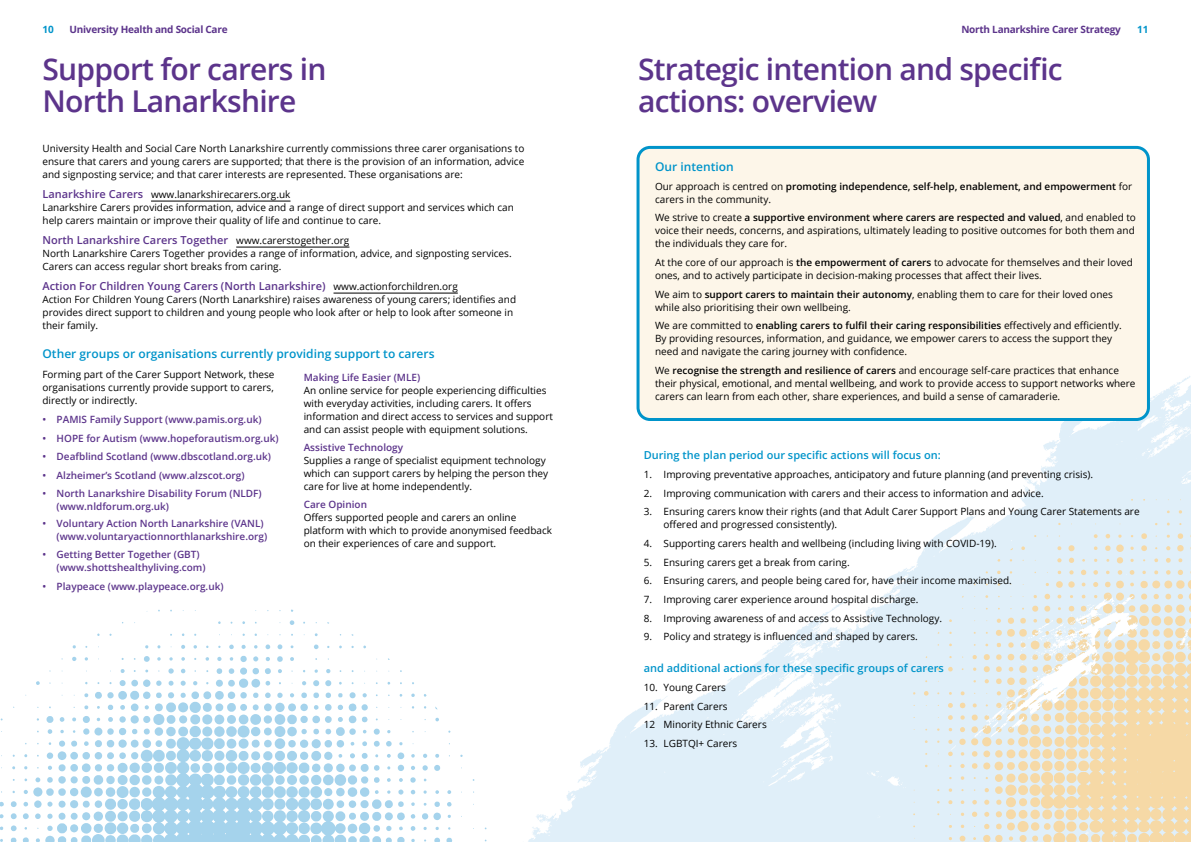
<style>
.page{position:relative;width:1191px;height:842px;background:#fff}
.page>*{position:absolute;margin:0;border:0;box-sizing:border-box;transform-origin:0 0}
.t1{font:600 30px/32px "Open Sans";letter-spacing:-.025em;color:#5c348b}
.t2{font:600 12px "Open Sans";color:#0094ca}
.t3{font:600 11px "Open Sans";color:#5c348b}
.t4{font:600 11px "Open Sans";color:#0094ca}
.t5{font:10px/13px "Open Sans";color:#000}
.t6{font:600 10px/13px "Open Sans";color:#5c348b}
.t7{font:600 10px/13px "Open Sans";color:#000}
.t8{font:700 10px "Open Sans";letter-spacing:-.025em;color:#5c348b}
.t9{font:700 10px "Open Sans";color:#0094ca}
.s1{font-weight:600;font-size:11px;color:#5c348b}
.s2{font-weight:400;font-size:10px;color:#000}
.s3{font-weight:400}
.s4{font-weight:600}
</style>
<div class="page">
<svg style="left:0;top:609px;width:487px;height:233px"></svg>
<svg style="left:528px;top:376px;width:663px;height:466px"></svg>
<div style="left:638px;top:147px;width:510px;height:272px;background:#fdf6e9;border-radius:12px"></div>
<div style="left:636px;top:146px;width:514px;height:275px;border:3px solid #0094ca;border-radius:12px"></div>
<hr style="left:151px;top:201px;width:139px;height:1px;background:#000">
<hr style="left:236px;top:247px;width:113px;height:1px;background:#000">
<hr style="left:333px;top:293px;width:125px;height:1px;background:#000">
<p class="t8" style="left:69px;top:23px;width:160px">University Health and Social Care</p>
<p class="t8" style="left:961px;top:23px;width:161px">North Lanarkshire Carer Strategy</p>
<p class="t9" style="left:43px;top:23px;width:13px">10</p>
<p class="t9" style="left:1137px;top:23px;width:13px">11</p>
<h1 class="t1" style="left:43px;top:52px;width:285px">Support for carers in<br>North Lanarkshire</h1>
<p class="t5" style="left:43px;top:142px;width:483px;text-align:justify">University Health and Social Care North Lanarkshire currently commissions three carer organisations to ensure that carers and young carers are supported; that there is the provision of an information, advice and signposting service; and that carer interests are represented. These organisations are:</p>
<p class="t5" style="left:43px;top:188px;width:473px"><span class="s1">Lanarkshire Carers</span> www.lanarkshirecarers.org.uk<br>Lanarkshire Carers provides information, advice and a range of direct support and services which can help carers maintain or improve their quality of life and continue to care.</p>
<p class="t3" style="left:43px;top:233px;width:308px">North Lanarkshire Carers Together <span class="s2">www.carerstogether.org</span></p>
<p class="t5" style="left:43px;top:247px;width:470px">North Lanarkshire Carers Together provides a range of information, advice, and signposting services.<br>Carers can access regular short breaks from caring.</p>
<p class="t3" style="left:43px;top:279px;width:417px">Action For Children Young Carers (North Lanarkshire) <span class="s2">www.actionforchildren.org</span></p>
<p class="t5" style="left:43px;top:293px;width:475px">Action For Children Young Carers (North Lanarkshire) raises awareness of young carers; identifies and provides direct support to children and young people who look after or help to look after someone in their family.</p>
<p class="t2" style="left:43px;top:345px;width:393px">Other groups or organisations currently providing support to carers</p>
<p class="t5" style="left:42px;top:368px;width:234px;text-align:justify">Forming part of the Carer Support Network, these organisations currently provide support to carers, directly or indirectly.</p>
<p class="t6" style="left:42px;top:413px;width:221px">• PAMIS Family Support (www.pamis.org.uk)</p>
<p class="t6" style="left:42px;top:431px;width:238px">• HOPE for Autism (www.hopeforautism.org.uk)</p>
<p class="t6" style="left:42px;top:450px;width:230px">• Deafblind Scotland (www.dbscotland.org.uk)</p>
<p class="t6" style="left:42px;top:469px;width:204px">• Alzheimer’s Scotland (www.alzscot.org)</p>
<p class="t6" style="left:57px;top:486px;width:207px;text-indent:-14px">• North Lanarkshire Disability Forum (NLDF) (www.nldforum.org.uk)</p>
<p class="t6" style="left:57px;top:517px;width:212px;text-indent:-14px">• Voluntary Action North Lanarkshire (VANL) (www.voluntaryactionnorthlanarkshire.org)</p>
<p class="t6" style="left:57px;top:548px;width:150px;text-indent:-14px">• Getting Better Together (GBT) (www.shottshealthyliving.com)</p>
<p class="t6" style="left:42px;top:579px;width:183px">• Playpeace (www.playpeace.org.uk)</p>
<p class="t6" style="left:304px;top:371px;width:118px">Making Life Easier (MLE)</p>
<p class="t5" style="left:304px;top:384px;width:251px">An online service for people experiencing difficulties with everyday activities, including carers. It offers information and direct access to services and support and can assist people with equipment solutions.</p>
<p class="t6" style="left:304px;top:441px;width:101px">Assistive Technology</p>
<p class="t5" style="left:304px;top:454px;width:246px">Supplies a range of specialist equipment technology which can support carers by helping the person they care for live at home independently.</p>
<p class="t6" style="left:304px;top:497px;width:65px">Care Opinion</p>
<p class="t5" style="left:304px;top:510px;width:250px">Offers supported people and carers an online platform with which to provide anonymised feedback on their experiences of care and support.</p>
<h1 class="t1" style="left:638px;top:52px;width:426px">Strategic intention and specific actions: overview</h1>
<p class="t2" style="left:655px;top:158px;width:80px">Our intention</p>
<p class="t7" style="left:655px;top:179px;width:478px"><span class="s3">Our approach is centred on</span> promoting independence, self-help, enablement, and empowerment <span class="s3">for carers in the community.</span></p>
<p class="t5" style="left:655px;top:211px;width:482px;text-align:justify">We strive to create <span class="s4">a supportive environment where carers are respected and valued</span>, and enabled to voice their needs, concerns, and aspirations, ultimately leading to positive outcomes for both them and the individuals they care for.</p>
<p class="t5" style="left:655px;top:256px;width:479px">At the core of our approach is <span class="s4">the empowerment of carers</span> to advocate for themselves and their loved ones, and to actively participate in decision-making processes that affect their lives.</p>
<p class="t5" style="left:655px;top:287px;width:459px">We aim to <span class="s4">support carers to maintain their autonomy</span>, enabling them to care for their loved ones while also prioritising their own wellbeing.</p>
<p class="t5" style="left:655px;top:319px;width:468px">We are committed to <span class="s4">enabling carers to fulfil their caring responsibilities</span> effectively and efficiently.<br>By providing resources, information, and guidance, we empower carers to access the support they need and navigate the caring journey with confidence.</p>
<p class="t5" style="left:655px;top:364px;width:482px">We <span class="s4">recognise the strength and resilience of carers</span> and encourage self-care practices that enhance their physical, emotional, and mental wellbeing, and work to provide access to support networks where carers can learn from each other, share experiences, and build a sense of camaraderie.</p>
<p class="t4" style="left:643px;top:448px;width:298px">During the plan period our specific actions will focus on:</p>
<p class="t5" style="left:643px;top:468px;width:451px">1. Improving preventative approaches, anticipatory and future planning (and preventing crisis).</p>
<p class="t5" style="left:643px;top:486px;width:401px">2. Improving communication with carers and their access to information and advice.</p>
<p class="t5" style="left:663px;top:505px;width:477px;text-indent:-20px">3. Ensuring carers know their rights (and that Adult Carer Support Plans and Young Carer Statements are offered and progressed consistently).</p>
<p class="t5" style="left:643px;top:537px;width:354px">4. Supporting carers health and wellbeing (including living with COVID-19).</p>
<p class="t5" style="left:643px;top:555px;width:207px">5. Ensuring carers get a break from caring.</p>
<p class="t5" style="left:643px;top:574px;width:370px">6. Ensuring carers, and people being cared for, have their income maximised.</p>
<p class="t5" style="left:643px;top:593px;width:276px">7. Improving carer experience around hospital discharge.</p>
<p class="t5" style="left:643px;top:611px;width:300px">8. Improving awareness of and access to Assistive Technology.</p>
<p class="t5" style="left:643px;top:630px;width:276px">9. Policy and strategy is influenced and shaped by carers.</p>
<p class="t4" style="left:643px;top:661px;width:302px">and additional actions for these specific groups of carers</p>
<p class="t5" style="left:643px;top:680px;width:84px">10. Young Carers</p>
<p class="t5" style="left:643px;top:696px;width:125px;line-height:18.7px">11. Parent Carers<br>12 Minority Ethnic Carers</p>
<p class="t5" style="left:643px;top:736px;width:95px">13. LGBTQI+ Carers</p>
</div>
